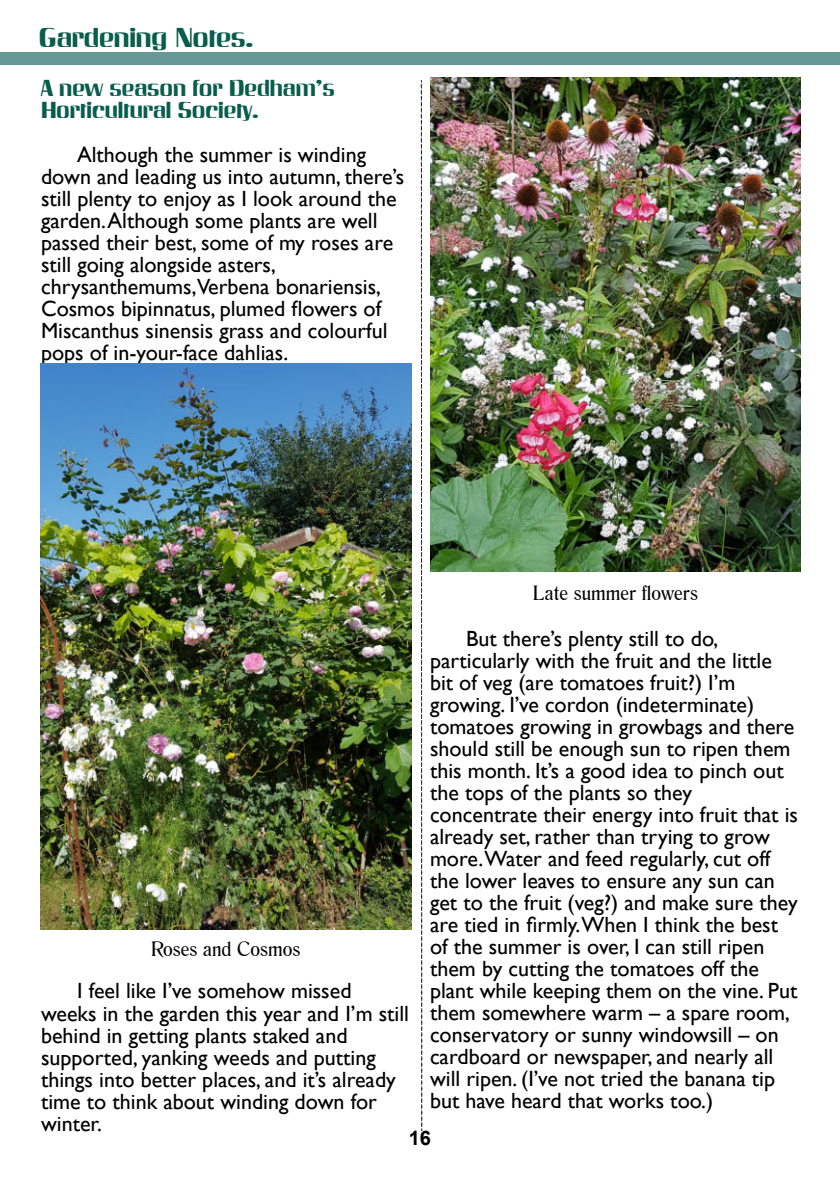
<style>
.page{position:relative;width:840px;height:1191px;background:#fff}
.page>*{position:absolute;margin:0;border:0;box-sizing:border-box;transform-origin:0 0}
.t1{font:26px "Invers SF";letter-spacing:-.01em;color:#095d4d}
.t2{font:22px/22px "Gill Sans";color:#000}
.t3{font:22px/22px "Invers SF";color:#095d4d}
.t4{font:20px "Romana BT";color:#000}
.t5{font:700 20px "Arial";color:#000}
</style>
<div class="page">
<div style="left:0;top:52px;width:839px;height:12px;background:#679796"></div>
<svg style="left:420px;top:79px;width:2px;height:1052px"></svg>
<img style="left:430px;top:78px;width:370px;height:493px">
<img style="left:40px;top:363px;width:371px;height:566px">
<p class="t1" style="left:39px;top:16px;width:216px">Gardening Notes.</p>
<p class="t3" style="left:41px;top:75px;width:295px">A new season for Dedham’s<br>Horticultural Society.</p>
<p class="t2" style="left:41px;top:144px;width:364px;text-indent:36px">Although the summer is winding down and leading us into autumn, there’s still plenty to enjoy as I look around the garden. Although some plants are well passed their best, some of my roses are still going alongside asters, chrysanthemums,Verbena bonariensis, Cosmos bipinnatus, plumed 昀氀owers of Miscanthus sinensis grass and colourful pops of in-your-face dahlias.</p>
<p class="t4" style="left:532px;top:580px;width:167px">Late summer 昀氀owers</p>
<p class="t2" style="left:430px;top:628px;width:369px;text-indent:36px">But there’s plenty still to do, particularly with the fruit and the little bit of veg (are tomatoes fruit?) I’m growing. I’ve cordon (indeterminate) tomatoes growing in growbags and there should still be enough sun to ripen them this month. It’s a good idea to pinch out the tops of the plants so they concentrate their energy into fruit that is already set, rather than trying to grow more.Water and feed regularly, cut off the lower leaves to ensure any sun can get to the fruit (veg?) and make sure they are tied in 昀椀rmly.When I think the best of the summer is over, I can still ripen them by cutting the tomatoes off the plant while keeping them on the vine. Put them somewhere warm – a spare room, conservatory or sunny windowsill – on cardboard or newspaper, and nearly all will ripen. (I’ve not tried the banana tip but have heard that works too.)</p>
<p class="t5" style="left:408px;top:1124px;width:24px">16</p>
<p class="t4" style="left:151px;top:937px;width:151px">Roses and Cosmos</p>
<p class="t2" style="left:41px;top:980px;width:369px;text-indent:36px">I feel like I’ve somehow missed weeks in the garden this year and I’m still behind in getting plants staked and supported, yanking weeds and putting things into better places, and it’s already time to think about winding down for winter.</p>
</div>
